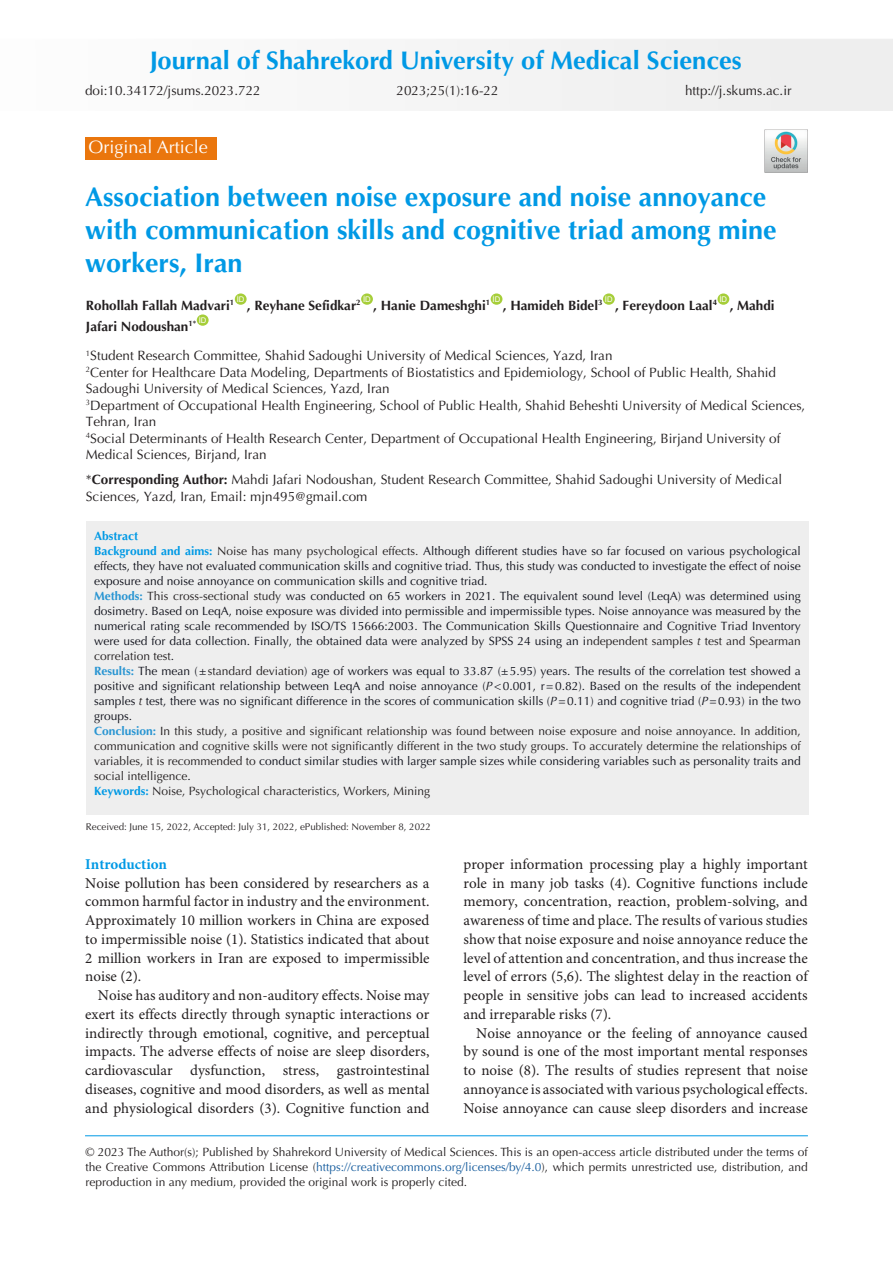
<style>
.page{position:relative;width:893px;height:1263px;background:#fff}
.page>*{position:absolute;margin:0;border:0;box-sizing:border-box;transform-origin:0 0}
.t1{font:700 27px/33px "Optima LT Std";color:#0099e5}
.t2{font:700 25.5px "Optima LT Std";color:#0099e5}
.t3{font:18px "Optima LT Std";color:#fff}
.t4{font:15px/18.8px "Minion Pro";color:#231f20;text-align:justify}
.t5{font:700 15px "Minion Pro";color:#0099e5}
.t6{font:13.5px/16.5px "Optima LT Std";color:#231f20}
.t7{font:700 13.5px "Optima LT Std";color:#231f20}
.Normal__Web{font:12px/15px "Optima LT Std";color:#0e101a;text-align:justify}
.Normal__Web-2{font:12px/15px "Optima LT Std";color:#231f20;text-align:justify}
.t8{font:700 12px "Optima LT Std";color:#0099e5}
.t9{font:9.75px "Optima LT Std";color:#231f20}
.t10{font:7.8px "Arial";color:#fff}
.s1{font-weight:700}
.s2{font-weight:700;color:#0099e5}
.s3{color:#231f20}
.s4{font-weight:700;color:#2995d2}
.s5{font-style:italic;color:#231f20}
.s6{font-style:italic}
.s7{color:#0e101a}
.s8{color:#175d9e}
</style>
<div class="page">
<div style="left:457px;top:39px;width:436px;height:72px;background:#f0f0f0"></div>
<hr style="left:85px;top:1135px;width:723px;height:1px;background:#0099e5">
<div style="left:235px;top:293px;width:12px;height:12px;background:#a6ce39;border-radius:50%"></div>
<div style="left:361px;top:293px;width:12px;height:12px;background:#a6ce39;border-radius:50%"></div>
<div style="left:491px;top:293px;width:11px;height:12px;background:#a6ce39;border-radius:50%"></div>
<div style="left:603px;top:293px;width:12px;height:12px;background:#a6ce39;border-radius:50%"></div>
<div style="left:717px;top:293px;width:12px;height:12px;background:#a6ce39;border-radius:50%"></div>
<div style="left:197px;top:314px;width:12px;height:12px;background:#a6ce39;border-radius:50%"></div>
<div style="left:85px;top:137px;width:132px;height:23px;background:#ea760d"></div>
<div style="left:86px;top:521px;width:723px;height:293px;background:#eee"></div>
<img style="left:765px;top:129px;width:43px;height:43px">
<p class="t2" style="left:150px;top:46px;width:594px">Journal of Shahrekord University of Medical Sciences</p>
<p class="t6" style="left:85px;top:82px;width:177px">doi:10.34172/jsums.2023.722</p>
<p class="t6" style="left:396px;top:82px;width:104px">2023;25(1):16-22</p>
<p class="t3" style="left:88px;top:137px;width:121px">Original Article</p>
<p class="t6" style="left:685px;top:82px;width:108px">http://j.skums.ac.ir</p>
<p class="t1" style="left:85px;top:181px;width:693px">Association between noise exposure and noise annoyance with communication skills and cognitive triad among mine workers, Iran</p>
<p class="t7" style="left:86px;top:297px;width:150px">Rohollah Fallah Madvari<sup>1</sup></p>
<p class="t10" style="left:237px;top:294px;width:9px">ID</p>
<p class="t10" style="left:363px;top:294px;width:9px">ID</p>
<p class="t10" style="left:493px;top:294px;width:9px">ID</p>
<p class="t10" style="left:605px;top:294px;width:9px">ID</p>
<p class="t10" style="left:719px;top:294px;width:9px">ID</p>
<p class="t7" style="left:247px;top:297px;width:115px">, Reyhane Sefidkar<sup>2</sup></p>
<p class="t7" style="left:373px;top:297px;width:118px">, Hanie Dameshghi<sup>1</sup></p>
<p class="t7" style="left:503px;top:297px;width:101px">, Hamideh Bidel<sup>3</sup></p>
<p class="t7" style="left:615px;top:297px;width:103px">, Fereydoon Laal<sup>4</sup></p>
<p class="t7" style="left:730px;top:297px;width:47px">, Mahdi</p>
<p class="t10" style="left:199px;top:315px;width:9px">ID</p>
<p class="t6" style="left:86px;top:347px;width:528px"><sup>1</sup>Student Research Committee, Shahid Sadoughi University of Medical Sciences, Yazd, Iran</p>
<p class="t6" style="left:86px;top:364px;width:692px"><sup>2</sup>Center for Healthcare Data Modeling, Departments of Biostatistics and Epidemiology, School of Public Health, Shahid<br>Sadoughi University of Medical Sciences, Yazd, Iran</p>
<p class="t6" style="left:86px;top:397px;width:721px"><sup>3</sup>Department of Occupational Health Engineering, School of Public Health, Shahid Beheshti University of Medical Sciences,<br>Tehran, Iran</p>
<p class="t6" style="left:86px;top:430px;width:696px"><sup>4</sup>Social Determinants of Health Research Center, Department of Occupational Health Engineering, Birjand University of<br>Medical Sciences, Birjand, Iran</p>
<p class="t6" style="left:86px;top:471px;width:698px">*<span class="s1">Corresponding Author:</span> Mahdi Jafari Nodoushan, Student Research Committee, Shahid Sadoughi University of Medical<br>Sciences, Yazd, Iran, Email: mjn495@gmail.com</p>
<p class="t7" style="left:86px;top:318px;width:112px">Jafari Nodoushan<sup>1*</sup></p>
<p class="t8" style="left:94px;top:529px;width:46px">Abstract</p>
<p class="Normal__Web" style="left:94px;top:544px;width:708px"><span class="s2">Background and aims:</span> <span class="s3">Noise has many psychological effects.</span> Although different studies have so far focused on various psychological effects, they have not evaluated communication skills and cognitive triad. Thus, this study was conducted to investigate the effect of noise exposure and noise annoyance on communication skills and cognitive triad.</p>
<p class="Normal__Web" style="left:94px;top:589px;width:708px"><span class="s4">Methods:</span> <span class="s3">This cross-sectional study</span> was conducted on 65 workers in 2021. The equivalent sound level (LeqA) was determined using dosimetry. Based on LeqA, noise exposure was divided into permissible and impermissible types. Noise annoyance was measured by the numerical rating scale recommended by ISO/TS 15666:2003. The Communication Skills Questionnaire and Cognitive Triad Inventory were used for data collection. Finally, the obtained data were analyzed by SPSS 24 using an i<span class="s3">ndependent samples</span> <span class="s5">t</span> <span class="s3">test and Spearman correlation test</span>.</p>
<p class="Normal__Web" style="left:94px;top:664px;width:708px"><span class="s4">Results:</span> The mean (±<span class="s3">standard deviation</span>) age of workers was equal to 33.87 (±5.95) years. The results of the correlation test showed a positive and significant relationship between LeqA and noise annoyance (<span class="s6">P</span>&lt;0.001, r=0.82). Based on the results of the independent samples <span class="s5">t</span> test, there was no significant difference in the scores of communication skills (<span class="s6">P</span>=0.11) and cognitive triad (<span class="s6">P</span>=0.93) in the two groups.</p>
<p class="Normal__Web-2" style="left:94px;top:724px;width:708px"><span class="s4">Conclusion:</span> In this study, a positive and significant relationship was found between noise exposure and noise annoyance. In addition, communication and cognitive skills were not significantly different in the two study groups. To accurately determine the relationships of variables, it is recommended to <span class="s7">conduct similar studies with larger sample sizes while considering variables such as personality traits and </span>social intelligence<span class="s7">.</span></p>
<p class="Normal__Web-2" style="left:94px;top:784px;width:338px"><span class="s2">Keywords:</span> Noise, Psychological characteristics, Workers, Mining</p>
<p class="t9" style="left:86px;top:821px;width:347px">Received: June 15, 2022, Accepted: July 31, 2022, ePublished: November 8, 2022</p>
<p class="t5" style="left:85px;top:853px;width:83px">Introduction</p>
<p class="t4" style="left:85px;top:874px;width:346px">Noise pollution has been considered by researchers as a common harmful factor in industry and the environment.<br>Approximately 10 million workers in China are exposed to impermissible noise (1). Statistics indicated that about 2 million workers in Iran are exposed to impermissible noise (2).</p>
<p class="t4" style="left:85px;top:986px;width:346px;text-indent:13px">Noise has auditory and non-auditory effects. Noise may exert its effects directly through synaptic interactions or indirectly through emotional, cognitive, and perceptual impacts. The adverse effects of noise are sleep disorders, cardiovascular dysfunction, stress, gastrointestinal diseases, cognitive and mood disorders, as well as mental and physiological disorders (3). Cognitive function and</p>
<p class="t4" style="left:463px;top:855px;width:346px">proper information processing play a highly important role in many job tasks (4). Cognitive functions include memory, concentration, reaction, problem-solving, and awareness of time and place. The results of various studies show that noise exposure and noise annoyance reduce the level of attention and concentration, and thus increase the level of errors (5,6). The slightest delay in the reaction of people in sensitive jobs can lead to increased accidents and irreparable risks (7).</p>
<p class="t4" style="left:463px;top:1024px;width:346px;text-indent:13px">Noise annoyance or the feeling of annoyance caused by sound is one of the most important mental responses to noise (8). The results of studies represent that noise annoyance is associated with various psychological effects.<br>Noise annoyance can cause sleep disorders and increase</p>
<p class="Normal__Web-2" style="left:85px;top:1144px;width:724px">© 2023 The Author(s); Published by Shahrekord University of Medical Sciences. This is an open-access article distributed under the terms of the Creative Commons Attribution License (<span class="s8">https://creativecommons.org/licenses/by/4.0</span>), which permits unrestricted use, distribution, and reproduction in any medium, provided the original work is properly cited.</p>
</div>
